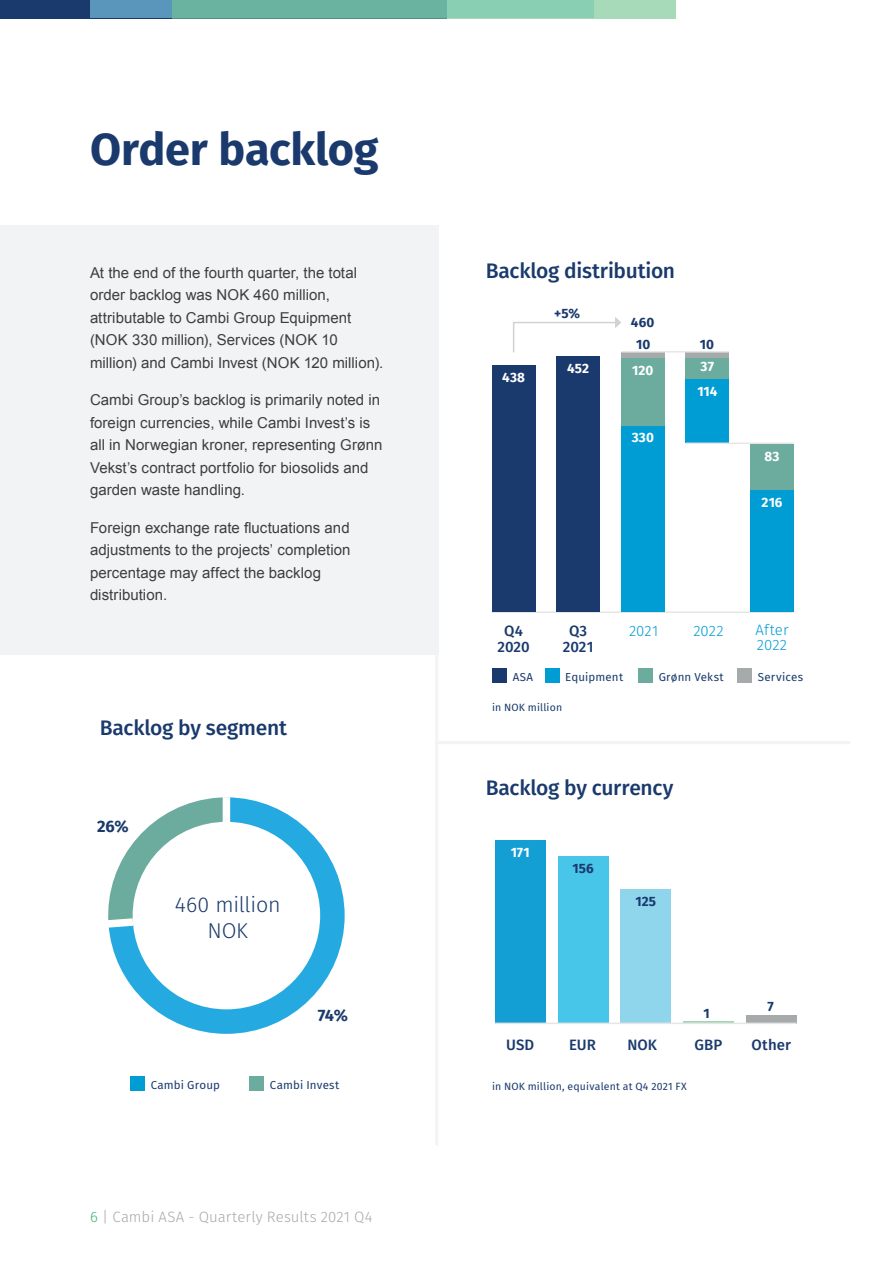
<style>
.page{position:relative;width:893px;height:1263px;background:#fff}
.page>*{position:absolute;margin:0;border:0;box-sizing:border-box;transform-origin:0 0}
.Headline_46_44_Left{font:700 45px "Fira Sans";letter-spacing:-.005em;color:#1a3a6d}
.Copy_Text_10_14_Left{font:300 21.45px/25.8px "Fira Sans";letter-spacing:-.01em;color:#1a3a6d;text-align:center}
.Headline_21_25_Cente{font:500 21px "Fira Sans";letter-spacing:-.01em;color:#1a3a6d}
.Copy_Text_10_14_Left-2{font:700 16.5px "Fira Sans";color:#1a3a6d}
.Copy_Text_10_14_Left-3{font:15px/22.5px "Arial";letter-spacing:.005em;color:#3e3e3f}
.t1{font:300 15px "Fira Sans";letter-spacing:.005em;color:#a8a9ad}
.Small_Text_7_10_Left{font:500 15px/16.5px "Fira Sans";letter-spacing:.005em;color:#1a3a6d;text-align:center}
.Small_Text_7_10_Left-2{font:300 15px "Fira Sans";letter-spacing:.005em;color:#009dd4}
.Small_Text_7_10_Cent{font:700 13.5px "Fira Sans";letter-spacing:.005em;color:#fff}
.Small_Text_7_10_Cent-2{font:700 13.5px "Fira Sans";letter-spacing:.005em;color:#1a3a6d}
.Small_Text_7_10_Left-3{font:11.55px "Fira Sans";letter-spacing:.015em;color:#1a3a6d}
.Small_Text_7_10_Left-4{font:10.5px "Fira Sans";letter-spacing:.015em;color:#1a3a6d}
.s1{color:#3ab875}
</style>
<div class="page">
<svg style="left:109px;top:797px;width:236px;height:237px;fill:#24aae1"></svg>
<div style="left:133px;top:822px;width:187px;height:187px;background:#fff;border-radius:50%"></div>
<div style="left:0;top:0;width:446px;height:18px;background:#1a3a6d"></div>
<div style="left:90px;top:0;width:503px;height:18px;background:#5a96bb"></div>
<svg style="left:172px;top:0;width:504px;height:18px;fill:#69b3a0"></svg>
<div style="left:0;top:225px;width:438px;height:429px;background:#f2f3f4"></div>
<hr style="left:492px;top:611px;width:301px;height:2px;background:#e5e6e6">
<div style="left:130px;top:1076px;width:15px;height:15px;background:#009dd4"></div>
<div style="left:492px;top:668px;width:15px;height:15px;background:#1a3a6d"></div>
<div style="left:249px;top:1076px;width:15px;height:15px;background:#6cac9e"></div>
<div style="left:545px;top:668px;width:15px;height:15px;background:#009dd4"></div>
<div style="left:638px;top:668px;width:15px;height:15px;background:#6cac9e"></div>
<div style="left:737px;top:668px;width:15px;height:15px;background:#a7aaaa"></div>
<div style="left:746px;top:1015px;width:50px;height:9px;background:#a7aaaa"></div>
<div style="left:621px;top:889px;width:50px;height:135px;background:#8fd6ed"></div>
<div style="left:558px;top:856px;width:50px;height:168px;background:#48c6e9"></div>
<div style="left:495px;top:840px;width:50px;height:184px;background:#149fd4"></div>
<hr style="left:495px;top:1022px;width:301px;height:2px;background:#e5e6e6">
<hr style="left:435px;top:741px;width:415px;height:3px;background:#f2f3f4">
<hr style="left:435px;top:467px;width:3px;height:678px;background:#f2f3f4">
<svg style="left:108px;top:797px;width:115px;height:136px"></svg>
<div style="left:223px;top:797px;width:7px;height:55px;background:#fff"></div>
<div style="left:686px;top:379px;width:43px;height:64px;background:#009dd4"></div>
<div style="left:686px;top:358px;width:43px;height:21px;background:#6cac9e"></div>
<div style="left:686px;top:353px;width:43px;height:5px;background:#a7aaaa"></div>
<div style="left:621px;top:425px;width:43px;height:186px;background:#009dd4"></div>
<div style="left:621px;top:358px;width:43px;height:67px;background:#6cac9e"></div>
<div style="left:621px;top:353px;width:43px;height:5px;background:#a7aaaa"></div>
<div style="left:557px;top:356px;width:43px;height:255px;background:#1a3a6d"></div>
<div style="left:492px;top:365px;width:43px;height:246px;background:#1a3a6d"></div>
<hr style="left:621px;top:351px;width:108px;height:2px;background:#e5e6e6">
<hr style="left:686px;top:443px;width:107px;height:1px;background:#e5e6e6">
<svg style="left:513px;top:317px;width:108px;height:36px"></svg>
<div style="left:750px;top:490px;width:44px;height:121px;background:#009dd4"></div>
<div style="left:750px;top:444px;width:44px;height:46px;background:#6cac9e"></div>
<p class="Headline_46_44_Left" style="left:90px;top:111px;width:290px">Order backlog</p>
<p class="Copy_Text_10_14_Left-3" style="left:90px;top:261px;width:295px">At the end of the fourth quarter, the total order backlog was NOK 460 million, attributable to Cambi Group Equipment (NOK 330 million), Services (NOK 10 million) and Cambi Invest (NOK 120 million).</p>
<p class="Copy_Text_10_14_Left-3" style="left:90px;top:389px;width:294px">Cambi Group’s backlog is primarily noted in foreign currencies, while Cambi Invest’s is all in Norwegian kroner, representing Grønn Vekst’s contract portfolio for biosolids and garden waste handling.</p>
<p class="Copy_Text_10_14_Left-3" style="left:90px;top:516px;width:262px">Foreign exchange rate fluctuations and adjustments to the projects’ completion percentage may affect the backlog distribution.</p>
<p class="Headline_21_25_Cente" style="left:100px;top:711px;width:189px">Backlog by segment</p>
<p class="Copy_Text_10_14_Left-2" style="left:97px;top:812px;width:33px">26%</p>
<p class="Copy_Text_10_14_Left" style="left:175px;top:892px;width:107px">460 million<br>NOK</p>
<p class="Small_Text_7_10_Left-3" style="left:151px;top:1076px;width:71px">Cambi Group</p>
<p class="Copy_Text_10_14_Left-2" style="left:318px;top:1001px;width:32px">74%</p>
<p class="Small_Text_7_10_Left-3" style="left:270px;top:1076px;width:71px">Cambi Invest</p>
<p class="t1" style="left:90px;top:1206px;width:284px"><span class="s1">6</span> | Cambi ASA - Quarterly Results 2021 Q4</p>
<p class="Headline_21_25_Cente" style="left:486px;top:253px;width:191px">Backlog distribution</p>
<p class="Small_Text_7_10_Cent" style="left:502px;top:365px;width:24px">438</p>
<p class="Small_Text_7_10_Cent-2" style="left:554px;top:302px;width:27px">+5%</p>
<p class="Small_Text_7_10_Cent-2" style="left:631px;top:311px;width:25px">460</p>
<p class="Small_Text_7_10_Cent-2" style="left:636px;top:333px;width:16px">10</p>
<p class="Small_Text_7_10_Cent" style="left:567px;top:357px;width:24px">452</p>
<p class="Small_Text_7_10_Cent" style="left:632px;top:359px;width:23px">120</p>
<p class="Small_Text_7_10_Cent" style="left:632px;top:426px;width:24px">330</p>
<p class="Small_Text_7_10_Cent-2" style="left:700px;top:333px;width:16px">10</p>
<p class="Small_Text_7_10_Cent" style="left:701px;top:355px;width:15px">37</p>
<p class="Small_Text_7_10_Cent" style="left:697px;top:379px;width:22px">114</p>
<p class="Small_Text_7_10_Cent" style="left:764px;top:445px;width:17px">83</p>
<p class="Small_Text_7_10_Cent" style="left:761px;top:491px;width:23px">216</p>
<p class="Small_Text_7_10_Left" style="left:497px;top:621px;width:34px">Q4<br>2020</p>
<p class="Small_Text_7_10_Left-2" style="left:629px;top:620px;width:31px">2021</p>
<p class="Small_Text_7_10_Left-2" style="left:693px;top:620px;width:32px">2022</p>
<p class="Small_Text_7_10_Left-2" style="left:755px;top:619px;width:35px">After</p>
<p class="Small_Text_7_10_Left" style="left:563px;top:621px;width:32px">Q3<br>2021</p>
<p class="Small_Text_7_10_Left-2" style="left:757px;top:634px;width:32px">2022</p>
<p class="Small_Text_7_10_Left-3" style="left:513px;top:668px;width:22px">ASA</p>
<p class="Small_Text_7_10_Left-3" style="left:565px;top:668px;width:60px">Equipment</p>
<p class="Small_Text_7_10_Left-3" style="left:659px;top:668px;width:67px">Grønn Vekst</p>
<p class="Small_Text_7_10_Left-3" style="left:758px;top:668px;width:47px">Services</p>
<p class="Small_Text_7_10_Left-4" style="left:492px;top:699px;width:72px">in NOK million</p>
<p class="Headline_21_25_Cente" style="left:486px;top:771px;width:189px">Backlog by currency</p>
<p class="Small_Text_7_10_Cent" style="left:511px;top:841px;width:21px">171</p>
<p class="Small_Text_7_10_Cent-2" style="left:572px;top:857px;width:23px">156</p>
<p class="Small_Text_7_10_Cent-2" style="left:635px;top:890px;width:22px">125</p>
<p class="Small_Text_7_10_Cent-2" style="left:703px;top:1002px;width:8px">1</p>
<p class="Small_Text_7_10_Cent-2" style="left:767px;top:995px;width:8px">7</p>
<p class="Small_Text_7_10_Left" style="left:506px;top:1035px;width:30px">USD</p>
<p class="Small_Text_7_10_Left" style="left:569px;top:1035px;width:28px">EUR</p>
<p class="Small_Text_7_10_Left" style="left:627px;top:1035px;width:31px">NOK</p>
<p class="Small_Text_7_10_Left" style="left:695px;top:1035px;width:29px">GBP</p>
<p class="Small_Text_7_10_Left" style="left:751px;top:1035px;width:41px">Other</p>
<p class="Small_Text_7_10_Left-4" style="left:492px;top:1078px;width:196px">in NOK million, equivalent at Q4 2021 FX</p>
</div>
